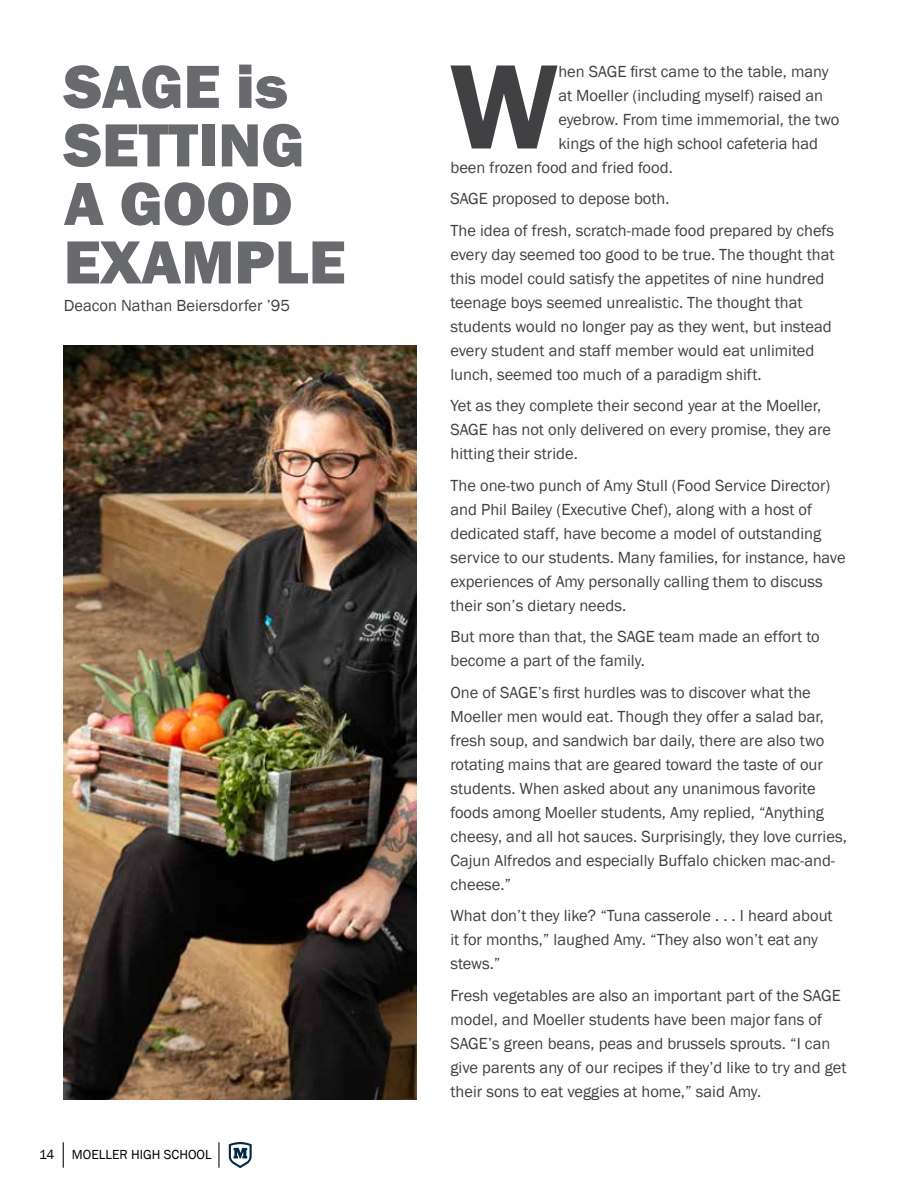
<style>
.page{position:relative;width:918px;height:1188px;background:#fff}
.page>*{position:absolute;margin:0;border:0;box-sizing:border-box;transform-origin:0 0}
.t1{font:600 124.5px "Franklin Gothic";color:#414042}
.t2{font:800 63px/58.5px "Franklin Gothic";color:#696a6d}
.t3{font:16.5px/24px "Franklin Gothic";color:#414042}
.t4{font:13.5px "Franklin Gothic";color:#000}
</style>
<div class="page">
<hr style="left:218px;top:1142px;width:2px;height:26px;background:#000">
<svg style="left:229px;top:1142px;width:23px;height:26px"></svg>
<img style="left:64px;top:345px;width:353px;height:754px">
<svg style="left:63px;top:1142px;width:1px;height:26px"></svg>
<h2 class="t2" style="left:64px;top:57px;width:283px">SAGE is<br>SETTING<br>A GOOD<br>EXAMPLE</h2>
<h1 class="t1" style="left:450px;top:30px;width:110px">W</h1>
<p class="t3" style="left:558px;top:59px;width:272px">hen SAGE first came to the table, many</p>
<p class="t3" style="left:558px;top:83px;width:266px">at Moeller (including myself) raised an</p>
<p class="t3" style="left:558px;top:107px;width:282px">eyebrow. From time immemorial, the two</p>
<p class="t3" style="left:558px;top:131px;width:261px">kings of the high school cafeteria had</p>
<p class="t3" style="left:450px;top:155px;width:224px">been frozen food and fried food.</p>
<p class="t3" style="left:450px;top:183px;width:385px;line-height:31.5px">SAGE proposed to depose both.<br>The idea of fresh, scratch-made food prepared by chefs</p>
<p class="t3" style="left:450px;top:242px;width:385px">every day seemed too good to be true. The thought that this model could satisfy the appetites of nine hundred teenage boys seemed unrealistic. The thought that students would no longer pay as they went, but instead every student and staff member would eat unlimited lunch, seemed too much of a paradigm shift.</p>
<p class="t3" style="left:450px;top:394px;width:382px">Yet as they complete their second year at the Moeller,<br>SAGE has not only delivered on every promise, they are hitting their stride.</p>
<p class="t3" style="left:450px;top:473px;width:397px">The one-two punch of Amy Stull (Food Service Director) and Phil Bailey (Executive Chef), along with a host of dedicated staff, have become a model of outstanding service to our students. Many families, for instance, have experiences of Amy personally calling them to discuss their son’s dietary needs.</p>
<p class="t3" style="left:450px;top:625px;width:371px">But more than that, the SAGE team made an effort to become a part of the family.</p>
<p class="t3" style="left:450px;top:680px;width:398px">One of SAGE’s first hurdles was to discover what the Moeller men would eat. Though they offer a salad bar, fresh soup, and sandwich bar daily, there are also two rotating mains that are geared toward the taste of our students. When asked about any unanimous favorite foods among Moeller students, Amy replied, “Anything cheesy, and all hot sauces. Surprisingly, they love curries, Cajun Alfredos and especially Buffalo chicken mac-and&shy;cheese.”</p>
<p class="t3" style="left:450px;top:904px;width:384px">What don’t they like? “Tuna casserole . . . I heard about it for months,” laughed Amy. “They also won’t eat any stews.”</p>
<p class="t3" style="left:450px;top:984px;width:398px">Fresh vegetables are also an important part of the SAGE model, and Moeller students have been major fans of SAGE’s green beans, peas and brussels sprouts. “I can give parents any of our recipes if they’d like to try and get their sons to eat veggies at home,” said Amy.</p>
<p class="t3" style="left:64px;top:294px;width:228px">Deacon Nathan Beiersdorfer ’95</p>
<p class="t4" style="left:39px;top:1146px;width:17px">14</p>
<p class="t4" style="left:72px;top:1146px;width:141px">MOELLER HIGH SCHOOL</p>
</div>
